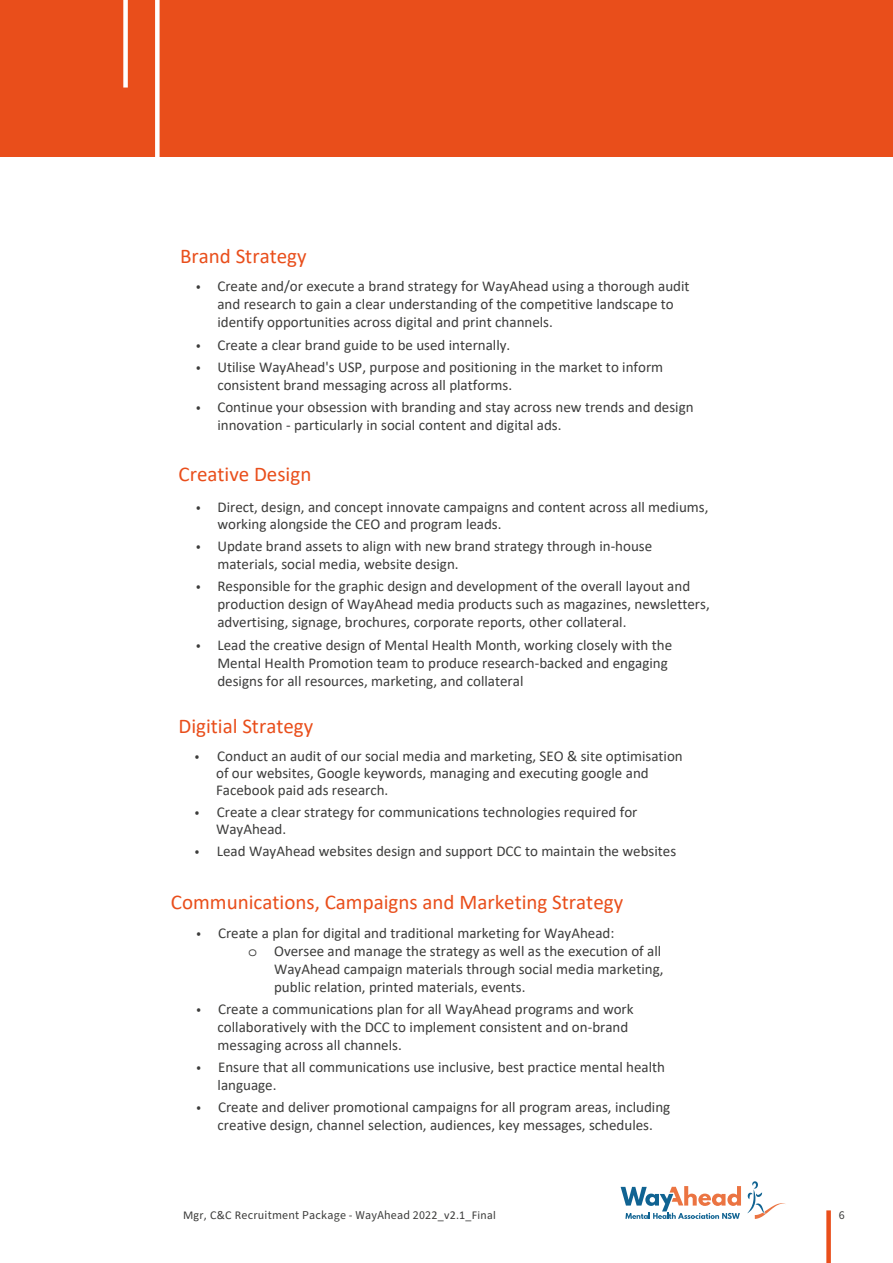
<style>
.page{position:relative;width:893px;height:1263px;background:#fff}
.page>*{position:absolute;margin:0;border:0;box-sizing:border-box;transform-origin:0 0}
.t1{font:21px "Calibri";color:#e94e1b}
.t2{font:15px/18px "Calibri";color:#3c3c3b}
.t3{font:12px "Source Sans Pro";letter-spacing:.02em;color:#3c3c3b}
.s1{font-family:"Source Sans Pro"}
.s2{font-family:"Courier Std"}
.s3{font-family:"Calibri"}
</style>
<div class="page">
<div style="left:0;top:0;width:893px;height:157px;background:#e94e1b"></div>
<div style="left:155px;top:0;width:5px;height:342px;background:#fff"></div>
<svg style="left:747px;top:1181px;width:39px;height:38px"></svg>
<svg style="left:621px;top:1186px;width:120px;height:33px"></svg>
<div style="left:123px;top:0;width:5px;height:88px;background:#fff"></div>
<div style="left:826px;top:1210px;width:5px;height:53px;background:#e94e1b"></div>
<h1 class="t1" style="left:180px;top:242px;width:128px">Brand Strategy</h1>
<p class="t2" style="left:217px;top:277px;width:474px;text-indent:-21px"><span class="s1">•</span> Create and/or execute a brand strategy for WayAhead using a thorough audit and research to gain a clear understanding of the competitive landscape to identify opportunities across digital and print channels.</p>
<p class="t2" style="left:196px;top:335px;width:316px"><span class="s1">•</span> Create a clear brand guide to be used internally.</p>
<p class="t2" style="left:217px;top:357px;width:447px;text-indent:-21px"><span class="s1">•</span> Utilise WayAhead's USP, purpose and positioning in the market to inform consistent brand messaging across all platforms.</p>
<p class="t2" style="left:217px;top:397px;width:478px;text-indent:-21px"><span class="s1">•</span> Continue your obsession with branding and stay across new trends and design innovation - particularly in social content and digital ads.</p>
<h1 class="t1" style="left:178px;top:459px;width:134px">Creative Design</h1>
<p class="t2" style="left:217px;top:498px;width:493px;line-height:17px;text-indent:-21px"><span class="s1">•</span> Direct, design, and concept innovate campaigns and content across all mediums, working alongside the CEO and program leads.</p>
<p class="t2" style="left:217px;top:537px;width:436px;text-indent:-21px"><span class="s1">•</span> Update brand assets to align with new brand strategy through in-house materials, social media, website design.</p>
<p class="t2" style="left:217px;top:577px;width:494px;text-indent:-21px"><span class="s1">•</span> Responsible for the graphic design and development of the overall layout and production design of WayAhead media products such as magazines, newsletters, advertising, signage, brochures, corporate reports, other collateral.</p>
<p class="t2" style="left:217px;top:635px;width:456px;text-indent:-21px"><span class="s1">•</span> Lead the creative design of Mental Health Month, working closely with the<br>Mental Health Promotion team to produce research-backed and engaging designs for all resources, marketing, and collateral</p>
<h1 class="t1" style="left:178px;top:711px;width:136px">Digitial Strategy</h1>
<p class="t2" style="left:216px;top:747px;width:468px;line-height:17px;text-indent:-21px"><span class="s1">•</span> Conduct an audit of our social media and marketing, SEO &amp; site optimisation of our websites, Google keywords, managing and executing google and<br>Facebook paid ads research.</p>
<p class="t2" style="left:216px;top:803px;width:423px;line-height:17px;text-indent:-21px"><span class="s1">•</span> Create a clear strategy for communications technologies required for<br>WayAhead.</p>
<p class="t2" style="left:195px;top:841px;width:483px"><span class="s1">•</span> Lead WayAhead websites design and support DCC to maintain the websites</p>
<h1 class="t1" style="left:171px;top:888px;width:454px">Communications, Campaigns and Marketing Strategy</h1>
<p class="t2" style="left:196px;top:924px;width:420px"><span class="s1">•</span> Create a plan for digital and traditional marketing for WayAhead:</p>
<p class="t2" style="left:248px;top:942px;width:415px"><span class="s2">o</span> Oversee and manage the strategy as well as the execution of all</p>
<p class="t2" style="left:274px;top:960px;width:391px">WayAhead campaign materials through social media marketing,</p>
<p class="t2" style="left:274px;top:978px;width:253px">public relation, printed materials, events.</p>
<p class="t2" style="left:218px;top:1000px;width:418px;text-indent:-21px"><span class="s1">•</span> Create a communications plan for all WayAhead programs and work collaboratively with the DCC to implement consistent and on-brand messaging across all channels.</p>
<p class="t2" style="left:218px;top:1058px;width:449px;text-indent:-21px"><span class="s1">•</span> Ensure that all communications use inclusive, best practice mental health language.</p>
<p class="t2" style="left:196px;top:1098px;width:475px;text-align:center"><span class="s1">•</span> Create and deliver promotional campaigns for all program areas, including creative design, channel selection, audiences, key messages, schedules.</p>
<p class="t3" style="left:183px;top:1207px;width:314px"><span class="s3">Mgr, C&amp;C R</span>ecruitment Package - WayAhead 202<span class="s3">2_v2.1_Final</span></p>
<p class="t3" style="left:839px;top:1207px;width:7px">6</p>
</div>
